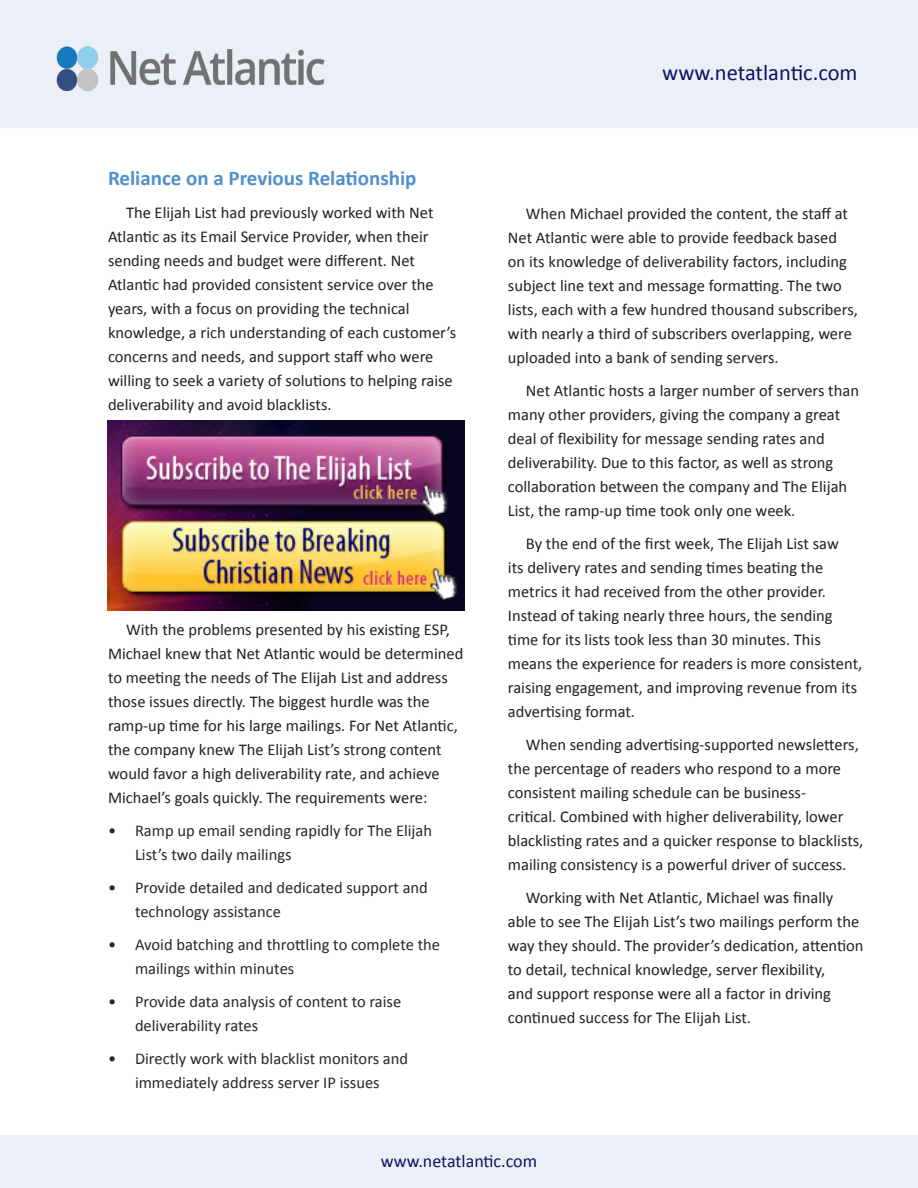
<style>
.page{position:relative;width:918px;height:1188px;background:#fff}
.page>*{position:absolute;margin:0;border:0;box-sizing:border-box;transform-origin:0 0}
.t1{font:22.5px "Calibri";color:#0b145e}
.Blue_Subhead{font:700 21px "Calibri";color:#5090cc}
.t2{font:18px "Calibri";color:#0b145e}
.BodyCopy{font:16.5px/24px "Calibri";color:#231f20}
.t3{font:16.5px/24px "Calibri";color:#272727}
</style>
<div class="page">
<div style="left:0;top:1135px;width:918px;height:53px;background:#ebf0f8"></div>
<div style="left:0;top:0;width:918px;height:128px;background:#ebf0f8"></div>
<img style="left:51px;top:44px;width:279px;height:51px">
<img style="left:108px;top:421px;width:356px;height:190px">
<p class="Blue_Subhead" style="left:108px;top:165px;width:310px">Reliance on a Previous Relationship</p>
<p class="BodyCopy" style="left:108px;top:201px;width:350px;text-indent:18px">The Elijah List had previously worked with Net Atlantic as its Email Service Provider, when their sending needs and budget were different. Net Atlantic had provided consistent service over the years, with a focus on providing the technical knowledge, a rich understanding of each customer’s concerns and needs, and support staff who were willing to seek a variety of solutions to helping raise deliverability and avoid blacklists.</p>
<p class="BodyCopy" style="left:108px;top:618px;width:357px;text-indent:18px">With the problems presented by his existing ESP, Michael knew that Net Atlantic would be determined to meeting the needs of The Elijah List and address those issues directly. The biggest hurdle was the ramp-up time for his large mailings. For Net Atlantic, the company knew The Elijah List’s strong content would favor a high deliverability rate, and achieve Michael’s goals quickly. The requirements were:</p>
<p class="t3" style="left:135px;top:819px;width:299px;text-indent:-27px">• Ramp up email sending rapidly for The Elijah<br>List’s two daily mailings</p>
<p class="t3" style="left:135px;top:876px;width:294px;text-indent:-27px">• Provide detailed and dedicated support and technology assistance</p>
<p class="t3" style="left:135px;top:933px;width:307px;text-indent:-27px">• Avoid batching and throttling to complete the mailings within minutes</p>
<p class="t3" style="left:135px;top:990px;width:268px;text-indent:-27px">• Provide data analysis of content to raise deliverability rates</p>
<p class="t3" style="left:108px;top:1047px;width:302px;text-align:center">• Directly work with blacklist monitors and immediately address server IP issues</p>
<p class="t1" style="left:662px;top:58px;width:197px">www.netatlantic.com</p>
<p class="BodyCopy" style="left:508px;top:202px;width:351px;text-indent:18px">When Michael provided the content, the staff at Net Atlantic were able to provide feedback based on its knowledge of deliverability factors, including subject line text and message formatting. The two lists, each with a few hundred thousand subscribers, with nearly a third of subscribers overlapping, were uploaded into a bank of sending servers.</p>
<p class="BodyCopy" style="left:508px;top:379px;width:353px;text-indent:18px">Net Atlantic hosts a larger number of servers than many other providers, giving the company a great deal of flexibility for message sending rates and deliverability. Due to this factor, as well as strong collaboration between the company and The Elijah List, the ramp-up time took only one week.</p>
<p class="BodyCopy" style="left:508px;top:532px;width:356px;text-indent:18px">By the end of the first week, The Elijah List saw<br>its delivery rates and sending times beating the metrics it had received from the other provider.<br>Instead of taking nearly three hours, the sending time for its lists took less than 30 minutes. This means the experience for readers is more consistent, raising engagement, and improving revenue from its advertising format.</p>
<p class="BodyCopy" style="left:508px;top:733px;width:357px;text-indent:18px">When sending advertising-supported newsletters, the percentage of readers who respond to a more consistent mailing schedule can be business-<br>critical. Combined with higher deliverability, lower blacklisting rates and a quicker response to blacklists, mailing consistency is a powerful driver of success.</p>
<p class="BodyCopy" style="left:508px;top:886px;width:357px;text-indent:18px">Working with Net Atlantic, Michael was finally able to see The Elijah List’s two mailings perform the way they should. The provider’s dedication, attention to detail, technical knowledge, server flexibility,<br>and support response were all a factor in driving continued success for The Elijah List.</p>
<p class="t2" style="left:381px;top:1149px;width:158px">www.netatlantic.com</p>
</div>
